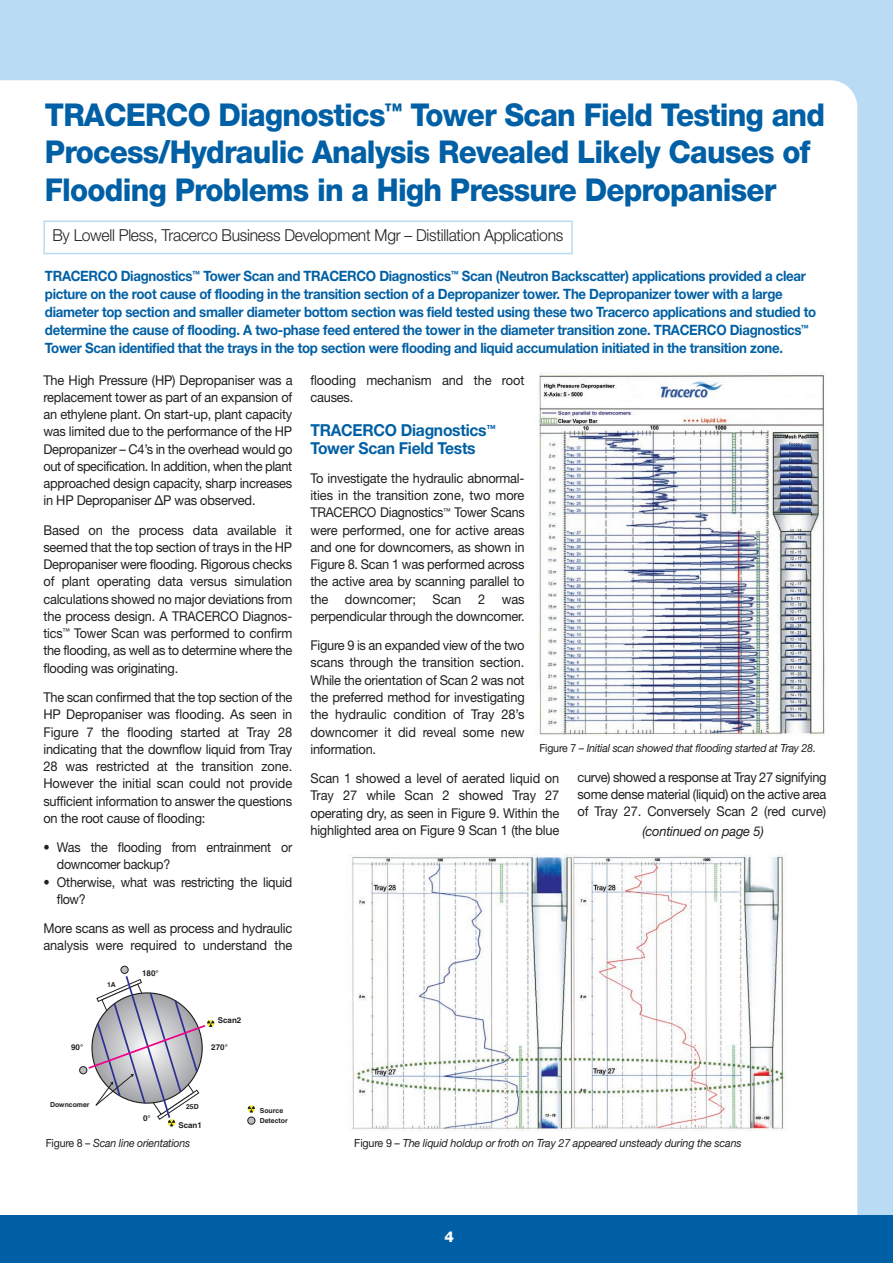
<style>
.page{position:relative;width:893px;height:1263px;background:#fff}
.page>*{position:absolute;margin:0;border:0;box-sizing:border-box;transform-origin:0 0}
.t1{font:800 31.5px/37.5px "Helvetica Neue";letter-spacing:-.025em;color:#0160a5;scale:.94 1}
.t2{font:300 16.5px "Helvetica Neue";letter-spacing:-.02em;color:#231f20;scale:.95 1}
.t3{font:700 16.5px/17.2px "Helvetica Neue";letter-spacing:-.02em;color:#0160a5;scale:.95 1}
.t4{font:800 15px "Helvetica Neue";color:#fff}
.t5{font:700 14.25px/18px "Helvetica Neue";letter-spacing:-.02em;color:#0160a5;scale:.93 1}
.t6{font:13.5px/17.2px "Helvetica Neue";letter-spacing:-.015em;color:#231f20;text-align:justify;scale:.95 1}
.t7{font:13.5px/17.2px "Helvetica Neue";letter-spacing:-.015em;color:#231f20;scale:.93 1}
.t8{font:italic 13.5px "Helvetica Neue";letter-spacing:-.015em;color:#231f20;scale:.96 1}
.t9{font:italic 11.25px "Helvetica Neue";letter-spacing:-.015em;color:#231f20;scale:.94 1}
.t10{font:italic 11.25px "Helvetica Neue";letter-spacing:-.015em;color:#231f20;scale:.96 1}
.t11{font:700 8.1px "Helvetica";color:#231f20}
.t12{font:700 6.9px "Helvetica";color:#231f20}
.s1{font-family:"Lucida Grande"}
.s2{font-style:normal}
</style>
<div class="page">
<div style="left:0;top:0;width:893px;height:1228px;background:#b9dbf3"></div>
<div style="left:0;top:80px;width:857px;height:1135px;background:#fff"></div>
<div style="left:0;top:1215px;width:893px;height:48px;background:#0160a5"></div>
<div style="left:43px;top:220px;width:530px;height:34px;border:2px solid #b9dbf3"></div>
<img style="left:535px;top:373px;width:293px;height:364px">
<svg style="left:87px;top:974px;width:127px;height:152px;background:#d1cfd5"></svg>
<svg style="left:248px;top:1106px;width:7px;height:7px"></svg>
<div style="left:248px;top:1117px;width:7px;height:7px;background:#bcbdc0;border-radius:50%"></div>
<div style="left:247px;top:1117px;width:8px;height:7px;border:1px solid #231f20;border-radius:50%"></div>
<div style="left:80px;top:1066px;width:7px;height:8px;background:#bcbdc0;border-radius:50%"></div>
<div style="left:79px;top:1066px;width:8px;height:8px;border:1px solid #231f20;border-radius:50%"></div>
<div style="left:121px;top:966px;width:7px;height:7px;background:#bcbdc0;border-radius:50%"></div>
<div style="left:121px;top:966px;width:7px;height:8px;border:1px solid #231f20;border-radius:50%"></div>
<img style="left:345px;top:854px;width:446px;height:281px">
<h1 class="t1" style="left:45px;top:98px;width:831px">TRACERCO Diagnostics<sup>™</sup> Tower Scan Field Testing and<br>Process/Hydraulic Analysis Revealed Likely Causes of<br>Flooding Problems in a High Pressure Depropaniser</h1>
<p class="t2" style="left:52px;top:229px;width:539px">By Lowell Pless, Tracerco Business Development Mgr – Distillation Applications</p>
<p class="t5" style="left:45px;top:268px;width:831px">TRACERCO Diagnostics<sup>™</sup> Tower Scan and TRACERCO Diagnostics<sup>™</sup> Scan (Neutron Backscatter) applications provided a clear picture on the root cause of flooding in the transition section of a Depropanizer tower. The Depropanizer tower with a large diameter top section and smaller diameter bottom section was field tested using these two Tracerco applications and studied to determine the cause of flooding. A two-phase feed entered the tower in the diameter transition zone. TRACERCO Diagnostics<sup>™ </sup>Tower Scan identified that the trays in the top section were flooding and liquid accumulation initiated in the transition zone.</p>
<p class="t6" style="left:43px;top:373px;width:264px">The High Pressure (HP) Depropaniser was a replacement tower as part of an expansion of an ethylene plant. On start-up, plant capacity was limited due to the performance of the HP Depropanizer – C4’s in the overhead would go out of specification. In addition, when the plant approached design capacity, sharp increases in HP Depropaniser <span class="s1">Δ</span>P was observed.</p>
<p class="t6" style="left:43px;top:523px;width:264px">Based on the process data available it seemed that the top section of trays in the HP Depropaniser were flooding. Rigorous checks of plant operating data versus simulation calculations showed no major deviations from the process design. A TRACERCO Diagnos&shy;tics<sup>™</sup> Tower Scan was performed to confirm the flooding, as well as to determine where the flooding was originating.</p>
<p class="t6" style="left:43px;top:690px;width:264px">The scan confirmed that the top section of the HP Depropaniser was flooding. As seen in Figure 7 the flooding started at Tray 28 indicating that the downflow liquid from Tray 28 was restricted at the transition zone.<br>However the initial scan could not provide sufficient information to answer the questions on the root cause of flooding:</p>
<p class="t7" style="left:57px;top:840px;width:255px;text-indent:-13px">• Was the flooding from entrainment or downcomer backup?</p>
<p class="t7" style="left:57px;top:874px;width:255px;text-indent:-13px">• Otherwise, what was restricting the liquid flow?</p>
<p class="t6" style="left:43px;top:921px;width:263px">More scans as well as process and hydraulic analysis were required to understand the</p>
<p class="t12" style="left:107px;top:982px;width:10px">1A</p>
<p class="t11" style="left:142px;top:970px;width:18px">180°</p>
<p class="t11" style="left:218px;top:1017px;width:25px">Scan2</p>
<p class="t11" style="left:71px;top:1044px;width:14px">90°</p>
<p class="t11" style="left:211px;top:1044px;width:18px">270°</p>
<p class="t6" style="left:310px;top:373px;width:227px">flooding mechanism and the root causes.</p>
<p class="t3" style="left:310px;top:423px;width:197px">TRACERCO Diagnostics<sup>™<br></sup>Tower Scan Field Tests</p>
<p class="t6" style="left:310px;top:471px;width:227px">To investigate the hydraulic abnormal&shy;ities in the transition zone, two more TRACERCO Diagnostics<sup>™</sup> Tower Scans were performed, one for active areas and one for downcomers, as shown in Figure 8. Scan 1 was performed across the active area by scanning parallel to the downcomer; Scan 2 was perpendicular through the downcomer.</p>
<p class="t6" style="left:310px;top:638px;width:227px">Figure 9 is an expanded view of the two scans through the transition section.<br>While the orientation of Scan 2 was not the preferred method for investigating the hydraulic condition of Tray 28’s downcomer it did reveal some new information.</p>
<p class="t6" style="left:310px;top:771px;width:264px">Scan 1 showed a level of aerated liquid on Tray 27 while Scan 2 showed Tray 27 operating dry, as seen in Figure 9. Within the highlighted area on Figure 9 Scan 1 (the blue</p>
<p class="t6" style="left:577px;top:770px;width:264px">curve) showed a response at Tray 27 signifying some dense material (liquid) on the active area of Tray 27. Conversely Scan 2 (red curve)</p>
<p class="t9" style="left:539px;top:744px;width:296px"><span class="s2">Figure 7 –</span> Initial scan showed that flooding started at Tray 28.</p>
<p class="t8" style="left:642px;top:826px;width:128px">(continued on page 5)</p>
<p class="t12" style="left:50px;top:1102px;width:41px">Downcomer</p>
<p class="t11" style="left:143px;top:1115px;width:9px">0°</p>
<p class="t12" style="left:186px;top:1104px;width:14px">25D</p>
<p class="t11" style="left:178px;top:1122px;width:25px">Scan1</p>
<p class="t12" style="left:260px;top:1108px;width:25px">Source</p>
<p class="t12" style="left:260px;top:1118px;width:29px">Detector</p>
<p class="t9" style="left:46px;top:1139px;width:155px"><span class="s2">Figure 8 –</span> Scan line orientations</p>
<p class="t10" style="left:354px;top:1138px;width:405px"><span class="s2">Figure 9 –</span> The liquid holdup or froth on Tray 27 appeared unsteady during the scans</p>
<p class="t4" style="left:444px;top:1232px;width:11px">4</p>
</div>
